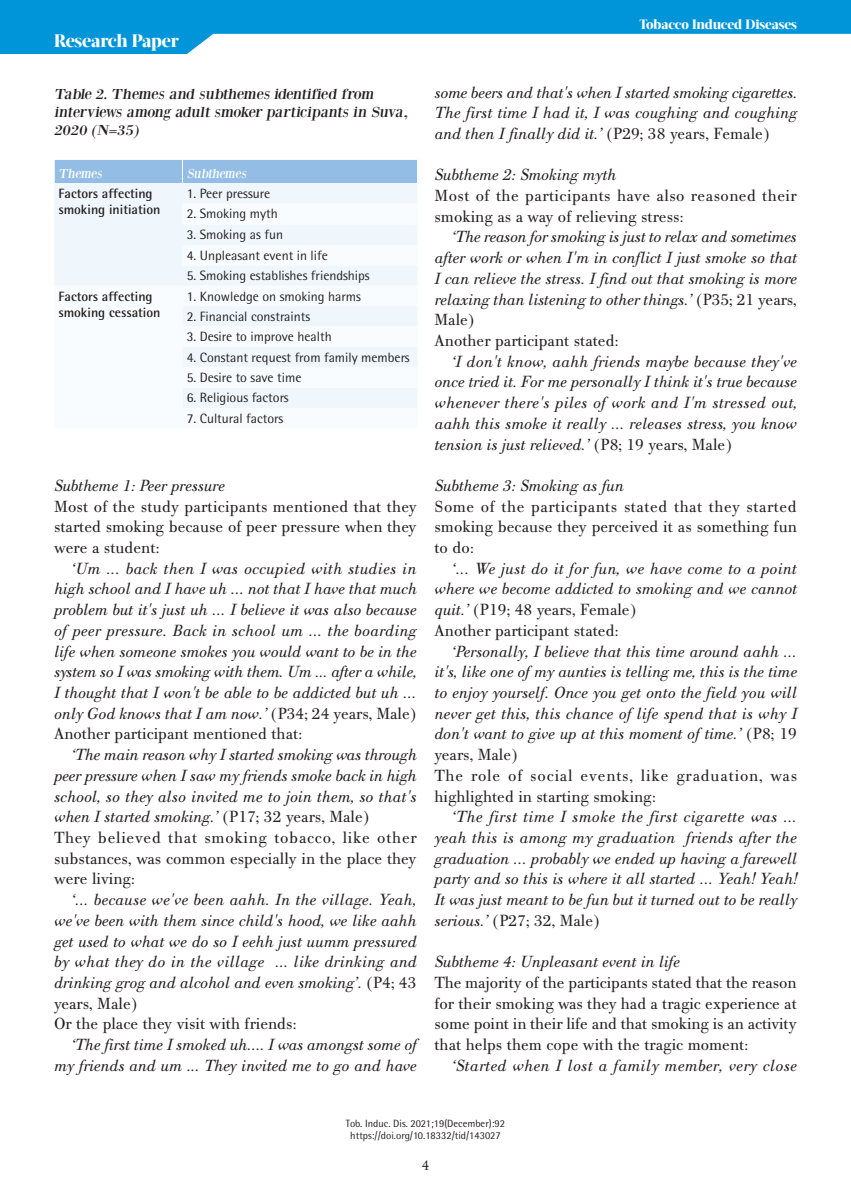
<style>
.page{position:relative;width:851px;height:1191px;background:#fff}
.page>*{position:absolute;margin:0;border:0;box-sizing:border-box;transform-origin:0 0}
.t1{font:800 18px "Acta Display W04";letter-spacing:-.01em;color:#fff}
.t2{font:italic 17.25px/20.7px "PF Bodoni Text";color:#231f20}
.t3{font:17.25px/20.7px "PF Bodoni Text";color:#231f20;text-align:justify}
.t4{font:17.25px/20.7px "PF Bodoni Text";letter-spacing:.025em;color:#231f20}
.t5{font:italic 17.25px "PF Bodoni Text";letter-spacing:.025em;color:#231f20}
.t6{font:15px/18px "Bodoni XT";color:#231f20;scale:1.1 1}
.t7{font:15px "PF Bodoni Text";color:#231f20}
.t8{font:13.5px "Rotis Semi Sans Hel";color:#231f20}
.t9{font:700 13.5px/16.2px "Rotis Semi Sans Hel";color:#231f20}
.t10{font:800 13.5px "Acta Display W04";letter-spacing:-.01em;color:#fff}
.t11{font:13.5px "Bodoni XT";color:#fff}
.t12{font:10.5px/12.6px "Rotis Semi Sans Hel";color:#231f20;text-align:center}
.s1{font-style:normal}
</style>
<div class="page">
<svg style="left:0;top:0;width:850px;height:54px;fill:#0095d9"></svg>
<div style="left:54px;top:183px;width:363px;height:20px;background:#f0f7fc"></div>
<svg style="left:54px;top:203px;width:363px;height:205px"></svg>
<div style="left:54px;top:159px;width:363px;height:24px;background:#93bde5"></div>
<p class="t1" style="left:54px;top:30px;width:126px">Research Paper</p>
<p class="t10" style="left:639px;top:17px;width:159px">Tobacco Induced Diseases</p>
<p class="t6" style="left:54px;top:85px;width:326px">Table 2. Themes and subthemes identified from interviews among adult smoker participants in Suva,<br>2020 (N=35)</p>
<p class="t11" style="left:58px;top:165px;width:47px">Themes</p>
<p class="t11" style="left:187px;top:165px;width:63px">Subthemes</p>
<p class="t9" style="left:58px;top:185px;width:103px">Factors affecting smoking initiation</p>
<p class="t8" style="left:187px;top:185px;width:85px">1. Peer pressure</p>
<p class="t8" style="left:187px;top:206px;width:92px">2. Smoking myth</p>
<p class="t8" style="left:187px;top:227px;width:98px">3. Smoking as fun</p>
<p class="t8" style="left:187px;top:247px;width:143px">4. Unpleasant event in life</p>
<p class="t8" style="left:187px;top:268px;width:184px">5. Smoking establishes friendships</p>
<p class="t9" style="left:58px;top:288px;width:103px">Factors affecting smoking cessation</p>
<p class="t8" style="left:187px;top:288px;width:176px">1. Knowledge on smoking harms</p>
<p class="t8" style="left:187px;top:308px;width:125px">2. Financial constraints</p>
<p class="t8" style="left:187px;top:329px;width:146px">3. Desire to improve health</p>
<p class="t8" style="left:187px;top:349px;width:224px">4. Constant request from family members</p>
<p class="t8" style="left:187px;top:369px;width:116px">5. Desire to save time</p>
<p class="t8" style="left:187px;top:390px;width:103px">6. Religious factors</p>
<p class="t8" style="left:187px;top:410px;width:98px">7. Cultural factors</p>
<p class="t2" style="left:54px;top:475px;width:172px">Subtheme 1: Peer pressure</p>
<p class="t3" style="left:54px;top:496px;width:364px">Most of the study participants mentioned that they started smoking because of peer pressure when they were a student:</p>
<p class="t2" style="left:54px;top:558px;width:364px;text-align:justify;text-indent:17px">‘Um ... back then I was occupied with studies in high school and I have uh … not that I have that much problem but it's just uh … I believe it was also because of peer pressure. Back in school um … the boarding life when someone smokes you would want to be in the system so I was smoking with them. Um ... after a while, I thought that I won't be able to be addicted but uh … only God knows that I am now.’ <span class="s1">(P34; 24 years, Male)<br>Another participant mentioned that:</span></p>
<p class="t2" style="left:54px;top:744px;width:364px;text-indent:17px">‘The main reason why I started smoking was through peer pressure when I saw my friends smoke back in high school, so they also invited me to join them, so that's when I started smoking.’ <span class="s1">(P17; 32 years, Male)<br>They believed that smoking tobacco, like other substances, was common especially in the place they were living:</span></p>
<p class="t2" style="left:54px;top:889px;width:364px;text-indent:17px">‘… because we've been aahh. In the village. Yeah, we've been with them since child's hood, we like aahh get used to what we do so I eehh just uumm pressured by what they do in the village ... like drinking and drinking grog and alcohol and even smoking’. <span class="s1">(P4; 43 years, Male)<br>Or the place they visit with friends:</span></p>
<p class="t2" style="left:54px;top:1034px;width:364px;text-align:right">‘The first time I smoked uh…. I was amongst some of my friends and um ... They invited me to go and have</p>
<p class="t2" style="left:434px;top:82px;width:364px;text-align:justify">some beers and that's when I started smoking cigarettes.<br>The first time I had it, I was coughing and coughing and then I finally did it.’ <span class="s1">(P29; 38 years, Female)</span></p>
<p class="t2" style="left:434px;top:165px;width:183px">Subtheme 2: Smoking myth</p>
<p class="t4" style="left:434px;top:185px;width:364px">Most of the participants have also reasoned their smoking as a way of relieving stress:</p>
<p class="t2" style="left:434px;top:227px;width:364px;text-indent:17px">‘The reason for smoking is just to relax and sometimes after work or when I'm in conflict I just smoke so that I can relieve the stress. I find out that smoking is more relaxing than listening to other things.’ <span class="s1">(P35; 21 years, Male)<br>Another participant stated:</span></p>
<p class="t2" style="left:434px;top:351px;width:364px;text-align:justify;text-indent:17px">‘I don't know, aahh friends maybe because they've once tried it. For me personally I think it's true because whenever there's piles of work and I'm stressed out, aahh this smoke it really … releases stress, you know tension is just relieved.’ <span class="s1">(P8; 19 years, Male)</span></p>
<p class="t2" style="left:434px;top:475px;width:191px">Subtheme 3: Smoking as fun</p>
<p class="t3" style="left:434px;top:496px;width:364px">Some of the participants stated that they started smoking because they perceived it as something fun to do:</p>
<p class="t2" style="left:434px;top:558px;width:364px;text-indent:17px">‘... We just do it for fun, we have come to a point where we become addicted to smoking and we cannot quit.’ <span class="s1">(P19; 48 years, Female)<br>Another participant stated:</span></p>
<p class="t2" style="left:434px;top:641px;width:364px;text-indent:17px">‘Personally, I believe that this time around aahh … it's, like one of my aunties is telling me, this is the time to enjoy yourself. Once you get onto the field you will never get this, this chance of life spend that is why I don't want to give up at this moment of time.’ <span class="s1">(P8; 19 years, Male)<br>The role of social events, like graduation, was highlighted in starting smoking:</span></p>
<p class="t2" style="left:434px;top:806px;width:364px;text-align:justify;text-indent:17px">‘The first time I smoke the first cigarette was … yeah this is among my graduation friends after the graduation … probably we ended up having a farewell party and so this is where it all started … Yeah! Yeah!<br>It was just meant to be fun but it turned out to be really serious.’ <span class="s1">(P27; 32, Male)</span></p>
<p class="t2" style="left:434px;top:951px;width:247px">Subtheme 4: Unpleasant event in life</p>
<p class="t3" style="left:434px;top:972px;width:364px">The majority of the participants stated that the reason for their smoking was they had a tragic experience at some point in their life and that smoking is an activity that helps them cope with the tragic moment:</p>
<p class="t5" style="left:451px;top:1055px;width:347px">‘Started when I lost a family member, very close</p>
<p class="t12" style="left:346px;top:1116px;width:161px">Tob. Induc. Dis. 2021;19(December):92 https://doi.org/10.18332/tid/143027</p>
<p class="t7" style="left:421px;top:1156px;width:9px">4</p>
</div>
